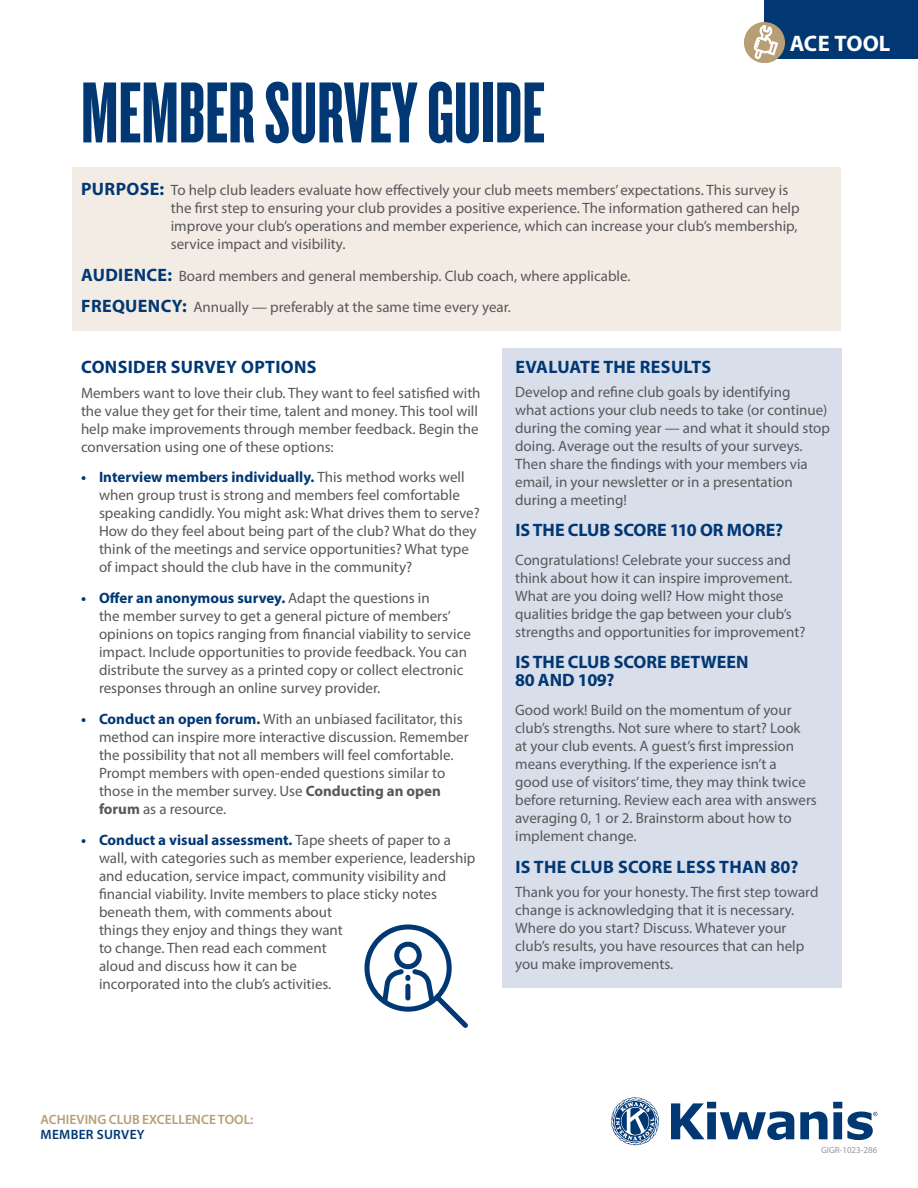
<style>
.page{position:relative;width:918px;height:1188px;background:#fff}
.page>*{position:absolute;margin:0;border:0;box-sizing:border-box;transform-origin:0 0}
.t1{font:90px "Knockout 67 Full Bantamwt";color:#013874}
.t2{font:700 22.5px "Myriad Pro";letter-spacing:-.01em;color:#fff}
.BLUE_SUBHEADS{font:700 18px "Myriad Pro";letter-spacing:.02em;color:#013874}
.BLUE_SUBHEADS-2{font:700 18px/18px "Myriad Pro";color:#013874}
.t3{font:15px/18px "Myriad Pro";color:#57585a}
.t4{font:600 13.5px/15px "Myriad Pro";color:#b89e75}
.t5{font:9px "Myriad Pro";color:#97999c}
.s1{font-weight:700;font-size:18px;color:#013874}
.s2{font-weight:700;color:#013874}
.s3{font-weight:700}
.s4{color:#013874}
</style>
<div class="page">
<svg style="left:671px;top:1102px;width:123px;height:38px"></svg>
<svg style="left:800px;top:1102px;width:77px;height:38px"></svg>
<svg style="left:611px;top:1097px;width:48px;height:48px"></svg>
<div style="left:502px;top:349px;width:339px;height:639px;background:#d9deeb"></div>
<div style="left:72px;top:168px;width:769px;height:163px;background:#f3ece4"></div>
<div style="left:765px;top:0;width:153px;height:58px;background:#013874"></div>
<div style="left:744px;top:22px;width:41px;height:41px;background:#b89e75;border-radius:50%"></div>
<svg style="left:754px;top:25px;width:24px;height:34px"></svg>
<svg style="left:365px;top:924px;width:103px;height:104px"></svg>
<div style="left:405px;top:984px;width:5px;height:16px;background:#013874;border-radius:3px"></div>
<p class="t2" style="left:790px;top:29px;width:102px">ACE TOOL</p>
<p class="t1" style="left:81px;top:60px;width:466px">MEMBER SURVEY GUIDE</p>
<p class="t3" style="left:171px;top:181px;width:630px;text-indent:-90px"><span class="s1">PURPOSE:</span> To help club leaders evaluate how effectively your club meets members’ expectations. This survey is the first step to ensuring your club provides a positive experience. The information gathered can help improve your club’s operations and member experience, which can increase your club’s membership, service impact and visibility.</p>
<p class="t3" style="left:81px;top:267px;width:551px"><span class="s1">AUDIENCE:</span> Board members and general membership. Club coach, where applicable.</p>
<p class="t3" style="left:81px;top:298px;width:431px"><span class="s1">FREQUENCY:</span> Annually — preferably at the same time every year.</p>
<p class="BLUE_SUBHEADS" style="left:81px;top:355px;width:237px">CONSIDER SURVEY OPTIONS</p>
<p class="t3" style="left:81px;top:384px;width:401px">Members want to love their club. They want to feel satisfied with the value they get for their time, talent and money. This tool will help make improvements through member feedback. Begin the conversation using one of these options:</p>
<p class="t3" style="left:99px;top:468px;width:382px;text-indent:-18px"><span class="s2">• Interview members individually.</span> This method works well when group trust is strong and members feel comfortable speaking candidly. You might ask: What drives them to serve?<br>How do they feel about being part of the club? What do they think of the meetings and service opportunities? What type of impact should the club have in the community?</p>
<p class="t3" style="left:99px;top:589px;width:373px;text-indent:-18px"><span class="s2">• Offer an anonymous survey.</span> Adapt the questions in<br>the member survey to get a general picture of members’ opinions on topics ranging from financial viability to service impact. Include opportunities to provide feedback. You can distribute the survey as a printed copy or collect electronic responses through an online survey provider.</p>
<p class="t3" style="left:99px;top:710px;width:371px;text-indent:-18px"><span class="s2">• Conduct an open forum.</span> With an unbiased facilitator, this method can inspire more interactive discussion. Remember the possibility that not all members will feel comfortable.<br>Prompt members with open-ended questions similar to those in the member survey. Use <span class="s3">Conducting an open forum</span> as a resource.</p>
<p class="t3" style="left:99px;top:830px;width:378px;text-indent:-18px"><span class="s2">• Conduct a visual assessment.</span> Tape sheets of paper to a wall, with categories such as member experience, leadership and education, service impact, community visibility and financial viability. Invite members to place sticky notes beneath them, with comments about<br>things they enjoy and things they want<br>to change. Then read each comment<br>aloud and discuss how it can be<br>incorporated into the club’s activities.</p>
<p class="BLUE_SUBHEADS" style="left:515px;top:355px;width:197px">EVALUATE THE RESULTS</p>
<p class="t3" style="left:515px;top:383px;width:316px">Develop and refine club goals by identifying<br>what actions your club needs to take (or continue) during the coming year — and what it should stop doing. Average out the results of your surveys.<br>Then share the findings with your members via email, in your newsletter or in a presentation during a meeting!</p>
<p class="BLUE_SUBHEADS-2" style="left:515px;top:521px;width:269px">IS THE CLUB SCORE 110 OR MORE?</p>
<p class="t3" style="left:515px;top:551px;width:292px">Congratulations! Celebrate your success and think about how it can inspire improvement.<br>What are you doing well? How might those qualities bridge the gap between your club’s strengths and opportunities for improvement?</p>
<p class="BLUE_SUBHEADS-2" style="left:515px;top:653px;width:235px">IS THE CLUB SCORE BETWEEN<br>80 AND 109?</p>
<p class="t3" style="left:515px;top:701px;width:303px">Good work! Build on the momentum of your club’s strengths. Not sure where to start? Look<br>at your club events. A guest’s first impression means everything. If the experience isn’t a<br>good use of visitors’ time, they may think twice before returning. Review each area with answers averaging 0, 1 or 2. Brainstorm about how to implement change.</p>
<p class="BLUE_SUBHEADS" style="left:515px;top:855px;width:285px">IS THE CLUB SCORE LESS THAN 80?</p>
<p class="t3" style="left:515px;top:882px;width:305px">Thank you for your honesty. The first step toward change is acknowledging that it is necessary.<br>Where do you start? Discuss. Whatever your club’s results, you have resources that can help you make improvements.</p>
<p class="t4" style="left:41px;top:1112px;width:214px">ACHIEVING CLUB EXCELLENCE TOOL:<br><span class="s4">MEMBER SURVEY</span></p>
<p class="t5" style="left:821px;top:1144px;width:58px">GIGR-1023-286</p>
</div>
